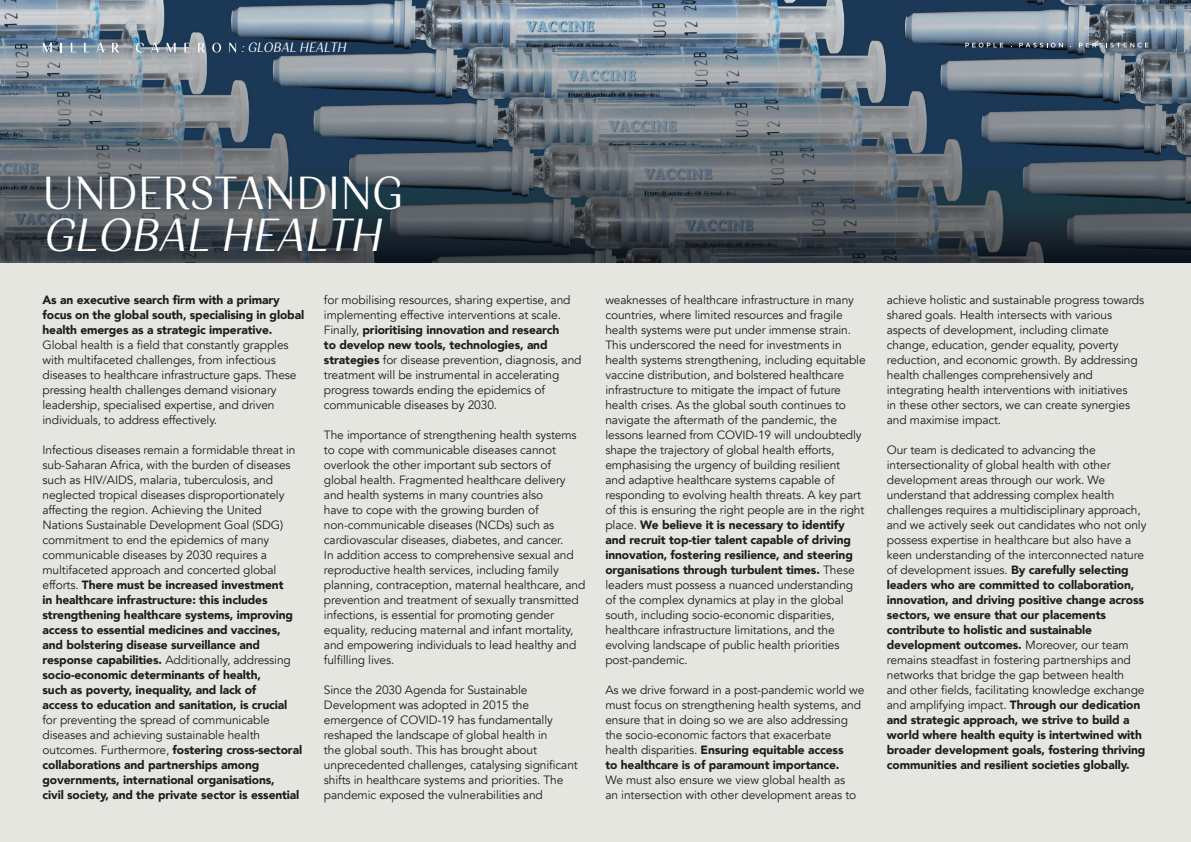
<style>
.page{position:relative;width:1191px;height:842px;background:#e6e6e1}
.page>*{position:absolute;margin:0;border:0;box-sizing:border-box;transform-origin:0 0}
.t1{font:48px "Senlot Nor Boo";color:#fff}
.t2{font:italic 48px "Senlot Nor Boo";color:#fff}
.t3{font:italic 14px "Senlot Nor Boo";color:#fff}
.t4{font:12px/15px "Avenir";letter-spacing:-.01em;color:#1c1d1c}
.t5{font:900 12px/15px "Avenir";letter-spacing:-.01em;color:#1c1d1c}
.s1{font-weight:900}
.s2{font-weight:400}
</style>
<div class="page">
<svg style="left:0;top:0;width:1191px;height:262px;background:#5c6874"></svg>
<svg style="left:965px;top:43px;width:38px;height:4px"></svg>
<svg style="left:1019px;top:43px;width:44px;height:4px"></svg>
<svg style="left:1079px;top:43px;width:69px;height:4px"></svg>
<svg style="left:43px;top:43px;width:9px;height:9px"></svg>
<svg style="left:71px;top:43px;width:5px;height:9px"></svg>
<svg style="left:84px;top:43px;width:6px;height:9px"></svg>
<svg style="left:96px;top:43px;width:10px;height:9px"></svg>
<svg style="left:112px;top:43px;width:7px;height:10px"></svg>
<svg style="left:136px;top:43px;width:8px;height:10px"></svg>
<svg style="left:151px;top:43px;width:9px;height:9px"></svg>
<svg style="left:166px;top:43px;width:10px;height:9px"></svg>
<svg style="left:184px;top:43px;width:6px;height:9px"></svg>
<svg style="left:198px;top:43px;width:7px;height:10px"></svg>
<svg style="left:212px;top:43px;width:9px;height:10px"></svg>
<svg style="left:229px;top:43px;width:7px;height:9px"></svg>
<p class="t3" style="left:241px;top:39px;width:109px">:GLOBAL HEALTH</p>
<h1 class="t1" style="left:43px;top:164px;width:362px">UNDERSTANDING</h1>
<h1 class="t2" style="left:43px;top:206px;width:350px">GLOBAL HEALTH</h1>
<p class="t5" style="left:43px;top:292px;width:263px">As an executive search firm with a primary focus on the global south, specialising in global health emerges as a strategic imperative.</p>
<p class="t4" style="left:43px;top:338px;width:256px">Global health is a field that constantly grapples with multifaceted challenges, from infectious diseases to healthcare infrastructure gaps. These pressing health challenges demand visionary leadership, specialised expertise, and driven individuals, to address effectively.</p>
<p class="t4" style="left:43px;top:443px;width:254px">Infectious diseases remain a formidable threat in sub-Saharan Africa, with the burden of diseases such as HIV/AIDS, malaria, tuberculosis, and neglected tropical diseases disproportionately affecting the region. Achieving the United Nations Sustainable Development Goal (SDG) commitment to end the epidemics of many communicable diseases by 2030 requires a multifaceted approach and concerted global efforts. <span class="s1">There must be increased investment in healthcare infrastructure: this includes strengthening healthcare systems, improving access to essential medicines and vaccines, and bolstering disease surveillance and response capabilities.</span> Additionally, addressing <span class="s1">socio-economic determinants of health,<br>such as poverty, inequality, and lack of<br>access to education and sanitation, is crucial</span></p>
<p class="t5" style="left:43px;top:712px;width:261px"><span class="s2">for preventing the spread of communicable diseases and achieving sustainable health outcomes. Furthermore,</span> fostering cross-sectoral collaborations and partnerships among governments, international organisations,<br>civil society, and the private sector is essential</p>
<p class="t4" style="left:324px;top:293px;width:259px">for mobilising resources, sharing expertise, and implementing effective interventions at scale.<br>Finally, <span class="s1">prioritising innovation and research<br>to develop new tools, technologies, and strategies</span> for disease prevention, diagnosis, and treatment will be instrumental in accelerating progress towards ending the epidemics of communicable diseases by 2030.</p>
<p class="t4" style="left:324px;top:428px;width:263px">The importance of strengthening health systems to cope with communicable diseases cannot overlook the other important sub sectors of global health. Fragmented healthcare delivery and health systems in many countries also<br>have to cope with the growing burden of non-communicable diseases (NCDs) such as cardiovascular diseases, diabetes, and cancer.<br>In addition access to comprehensive sexual and reproductive health services, including family planning, contraception, maternal healthcare, and prevention and treatment of sexually transmitted infections, is essential for promoting gender equality, reducing maternal and infant mortality, and empowering individuals to lead healthy and fulfilling lives.</p>
<p class="t4" style="left:324px;top:683px;width:255px">Since the 2030 Agenda for Sustainable Development was adopted in 2015 the emergence of COVID-19 has fundamentally reshaped the landscape of global health in<br>the global south. This has brought about unprecedented challenges, catalysing significant shifts in healthcare systems and priorities. The pandemic exposed the vulnerabilities and</p>
<p class="t4" style="left:605px;top:293px;width:262px">weaknesses of healthcare infrastructure in many countries, where limited resources and fragile health systems were put under immense strain.<br>This underscored the need for investments in health systems strengthening, including equitable vaccine distribution, and bolstered healthcare infrastructure to mitigate the impact of future health crises. As the global south continues to navigate the aftermath of the pandemic, the lessons learned from COVID-19 will undoubtedly shape the trajectory of global health efforts, emphasising the urgency of building resilient<br>and adaptive healthcare systems capable of responding to evolving health threats. A key part of this is ensuring the right people are in the right place. <span class="s1">We believe it is necessary to identify and recruit top-tier talent capable of driving innovation, fostering resilience, and steering organisations through turbulent times.</span> These leaders must possess a nuanced understanding of the complex dynamics at play in the global south, including socio-economic disparities, healthcare infrastructure limitations, and the evolving landscape of public health priorities post-pandemic.</p>
<p class="t4" style="left:605px;top:683px;width:260px">As we drive forward in a post-pandemic world we must focus on strengthening health systems, and ensure that in doing so we are also addressing the socio-economic factors that exacerbate health disparities. <span class="s1">Ensuring equitable access<br>to healthcare is of paramount importance.</span></p>
<p class="t4" style="left:605px;top:773px;width:252px">We must also ensure we view global health as an intersection with other development areas to</p>
<p class="t4" style="left:887px;top:293px;width:259px">achieve holistic and sustainable progress towards shared goals. Health intersects with various aspects of development, including climate change, education, gender equality, poverty reduction, and economic growth. By addressing health challenges comprehensively and integrating health interventions with initiatives<br>in these other sectors, we can create synergies and maximise impact.</p>
<p class="t4" style="left:887px;top:443px;width:261px">Our team is dedicated to advancing the intersectionality of global health with other development areas through our work. We understand that addressing complex health challenges requires a multidisciplinary approach, and we actively seek out candidates who not only possess expertise in healthcare but also have a keen understanding of the interconnected nature of development issues. <span class="s1">By carefully selecting leaders who are committed to collaboration, innovation, and driving positive change across sectors, we ensure that our placements contribute to holistic and sustainable development outcomes.</span> Moreover, our team remains steadfast in fostering partnerships and networks that bridge the gap between health and other fields, facilitating knowledge exchange and amplifying impact. <span class="s1">Through our dedication and strategic approach, we strive to build a world where health equity is intertwined with broader development goals, fostering thriving communities and resilient societies globally.</span></p>
</div>
